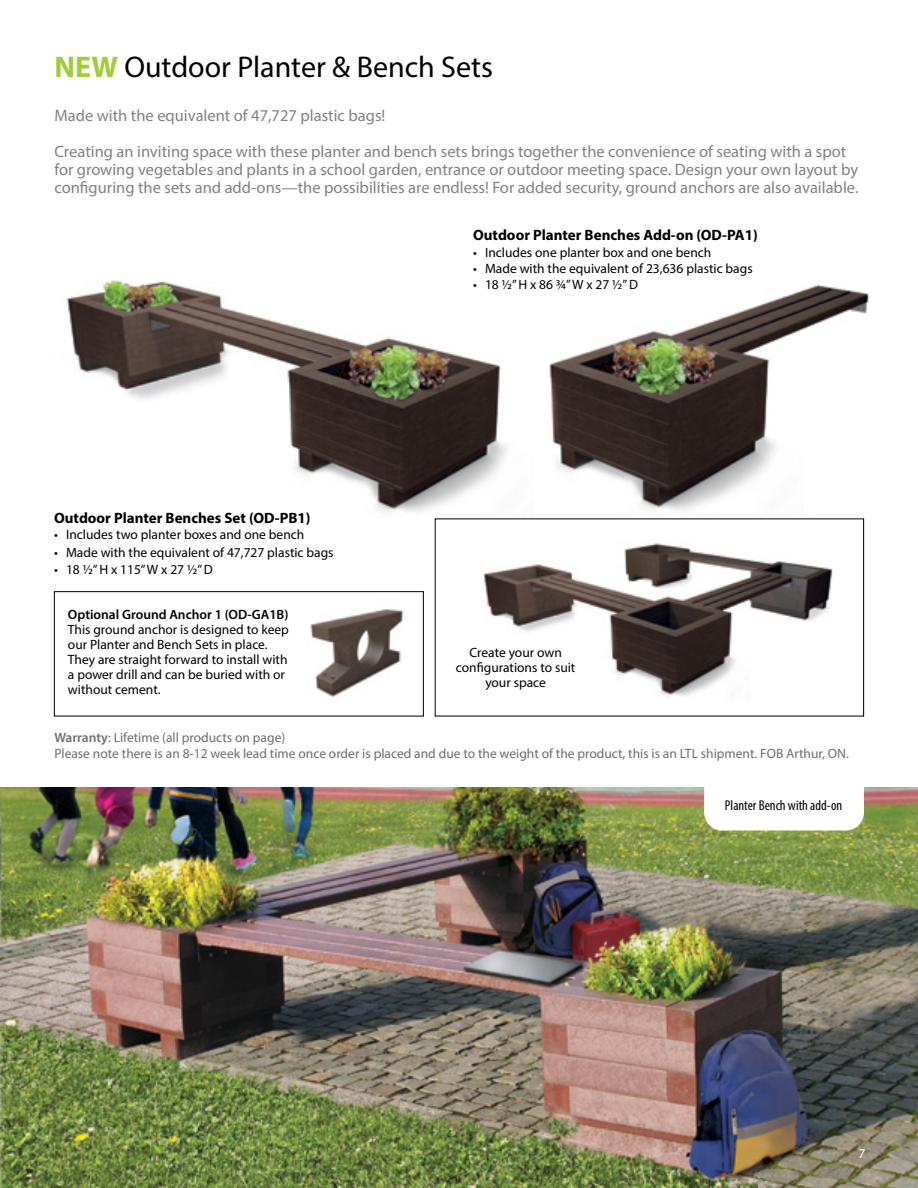
<style>
.page{position:relative;width:918px;height:1188px;background:#fff}
.page>*{position:absolute;margin:0;border:0;box-sizing:border-box;transform-origin:0 0}
.t1{font:30px "Myriad Pro";color:#000}
.t2{font:16.5px/36px "Myriad Pro";color:#808285}
.t3{font:700 15px "Myriad Pro";color:#000}
.t4{font:condensed 14.25px "Myriad Pro";color:#000}
.t5{font:13.5px/15px "Myriad Pro";color:#000;text-align:center}
.t6{font:13.5px/16.2px "Myriad Pro";color:#6d6e71}
.t7{font:600 13.5px "Myriad Pro";color:#000}
.t8{font:13.5px "Myriad Pro";color:#fff}
.s1{font-weight:700;color:#a1cd3a}
.s2{font-weight:600}
</style>
<div class="page">
<img style="left:66px;top:280px;width:467px;height:239px">
<img style="left:549px;top:284px;width:321px;height:226px">
<img style="left:0;top:787px;width:918px;height:401px">
<img style="left:483px;top:543px;width:350px;height:153px">
<img style="left:310px;top:609px;width:94px;height:89px">
<div style="left:54px;top:591px;width:370px;height:125px;border:1px solid #000"></div>
<svg style="left:704px;top:787px;width:160px;height:43px"></svg>
<h1 class="t1" style="left:54px;top:48px;width:440px"><span class="s1">NEW</span> Outdoor Planter &amp; Bench Sets</h1>
<p class="t2" style="left:54px;top:98px;width:793px">Made with the equivalent of 47,727 plastic bags!<br>Creating an inviting space with these planter and bench sets brings together the convenience of seating with a spot</p>
<p class="t2" style="left:54px;top:161px;width:805px;line-height:18px">for growing vegetables and plants in a school garden, entrance or outdoor meeting space. Design your own layout by configuring the sets and add-ons—the possibilities are endless! For added security, ground anchors are also available.</p>
<p class="t3" style="left:473px;top:225px;width:286px">Outdoor Planter Benches Add-on (OD-PA1)</p>
<p class="t5" style="left:473px;top:244px;width:240px">• Includes one planter box and one bench</p>
<p class="t5" style="left:473px;top:260px;width:281px">• Made with the equivalent of 23,636 plastic bags</p>
<p class="t5" style="left:473px;top:277px;width:166px">• 18 ½” H x 86 ¾” W x 27 ½” D</p>
<p class="t3" style="left:54px;top:508px;width:258px">Outdoor Planter Benches Set (OD-PB1)</p>
<p class="t5" style="left:54px;top:527px;width:252px">• Includes two planter boxes and one bench</p>
<p class="t5" style="left:54px;top:545px;width:281px">• Made with the equivalent of 47,727 plastic bags</p>
<p class="t5" style="left:54px;top:561px;width:160px">• 18 ½” H x 115” W x 27 ½” D</p>
<p class="t7" style="left:68px;top:606px;width:222px">Optional Ground Anchor 1 (OD-GA1B)</p>
<p class="t5" style="left:68px;top:622px;width:222px;text-align:left">This ground anchor is designed to keep our Planter and Bench Sets in place.<br>They are straight forward to install with a power drill and can be buried with or without cement.</p>
<p class="t5" style="left:456px;top:645px;width:121px">Create your own configurations to suit your space</p>
<p class="t6" style="left:54px;top:729px;width:796px"><span class="s2">Warranty</span>: Lifetime (all products on page)<br>Please note there is an 8-12 week lead time once order is placed and due to the weight of the product, this is an LTL shipment. FOB Arthur, ON.</p>
<p class="t4" style="left:725px;top:797px;width:119px">Planter Bench with add-on</p>
<p class="t8" style="left:859px;top:1145px;width:8px">7</p>
</div>
